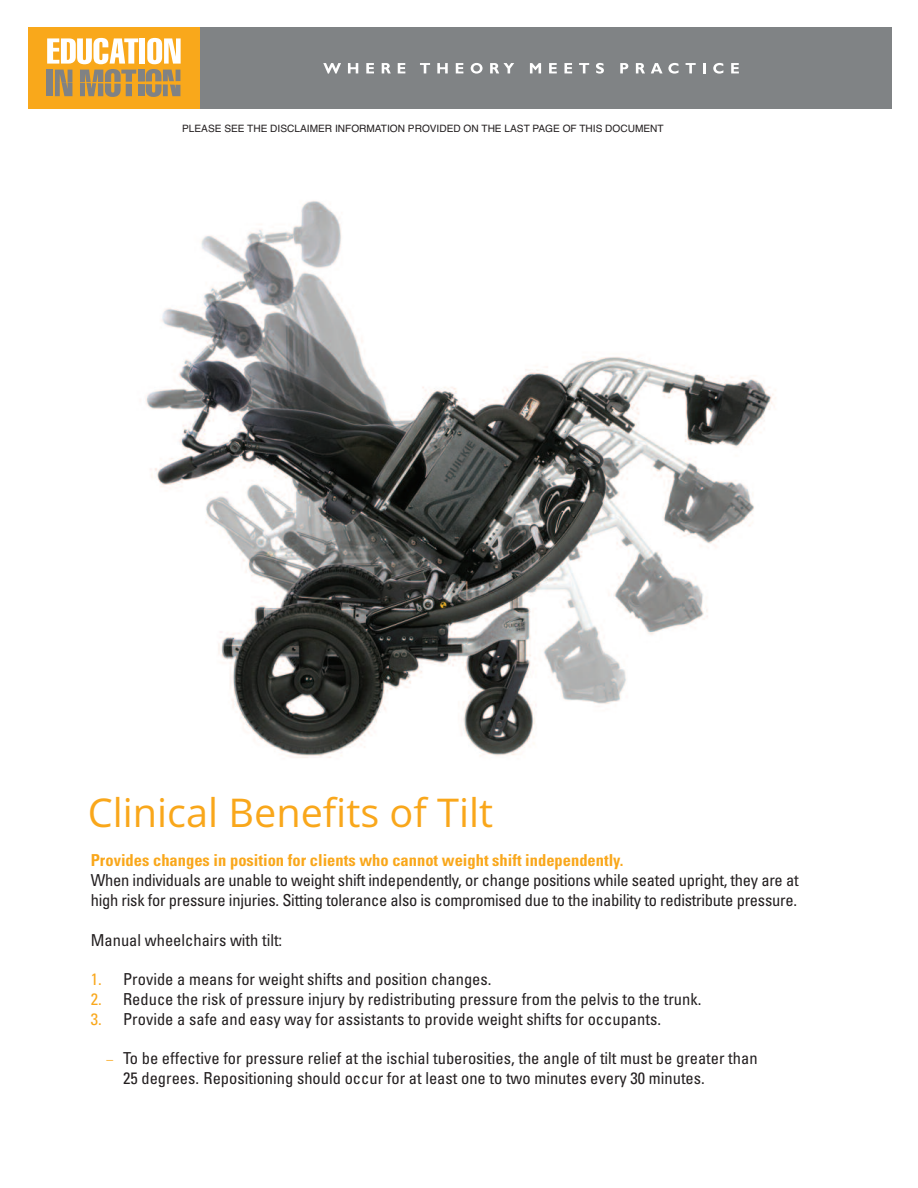
<style>
.page{position:relative;width:918px;height:1188px;background:#fff}
.page>*{position:absolute;margin:0;border:0;box-sizing:border-box;transform-origin:0 0}
.t1{font:39.6px "Open Sans";color:#f9a71b}
.t2{font:condensed 16.5px/19.8px "Univers";color:#231f20}
.t3{font:700 condensed 16.5px "Univers";color:#f9a71b}
.t4{font:10.2px "Helvetica";color:#231f20}
.s1{color:#f9a71b}
.s2{font-size:13.5px;color:#f9a71b}
</style>
<div class="page">
<img style="left:146px;top:105px;width:746px;height:653px">
<div style="left:199px;top:27px;width:692px;height:82px;background:#808385"></div>
<div style="left:28px;top:27px;width:172px;height:82px;background:#f9a81b"></div>
<svg style="left:323px;top:63px;width:18px;height:11px"></svg>
<svg style="left:348px;top:63px;width:10px;height:10px"></svg>
<svg style="left:366px;top:63px;width:8px;height:10px"></svg>
<svg style="left:382px;top:63px;width:9px;height:10px"></svg>
<svg style="left:398px;top:63px;width:7px;height:10px"></svg>
<svg style="left:420px;top:63px;width:10px;height:10px"></svg>
<svg style="left:437px;top:63px;width:11px;height:10px"></svg>
<svg style="left:456px;top:63px;width:7px;height:10px"></svg>
<svg style="left:471px;top:63px;width:12px;height:11px"></svg>
<svg style="left:490px;top:63px;width:24px;height:10px"></svg>
<svg style="left:530px;top:63px;width:11px;height:10px"></svg>
<svg style="left:549px;top:63px;width:8px;height:10px"></svg>
<svg style="left:564px;top:63px;width:8px;height:10px"></svg>
<svg style="left:579px;top:63px;width:10px;height:10px"></svg>
<svg style="left:596px;top:63px;width:8px;height:11px"></svg>
<svg style="left:620px;top:63px;width:8px;height:10px"></svg>
<svg style="left:636px;top:63px;width:9px;height:10px"></svg>
<svg style="left:651px;top:63px;width:28px;height:11px"></svg>
<svg style="left:686px;top:63px;width:10px;height:10px"></svg>
<svg style="left:703px;top:63px;width:3px;height:10px"></svg>
<svg style="left:713px;top:63px;width:10px;height:11px"></svg>
<svg style="left:731px;top:63px;width:8px;height:10px"></svg>
<svg style="left:47px;top:38px;width:134px;height:59px"></svg>
<p class="t4" style="left:182px;top:123px;width:483px">PLEASE SEE THE DISCLAIMER INFORMATION PROVIDED ON THE LAST PAGE OF THIS DOCUMENT</p>
<h1 class="t1" style="left:88px;top:790px;width:407px">Clinical Benefits of Tilt</h1>
<p class="t3" style="left:91px;top:855px;width:534px">Provides changes in position for clients who cannot weight shift independently.</p>
<p class="t2" style="left:91px;top:872px;width:709px">When individuals are unable to weight shift independently, or change positions while seated upright, they are at high risk for pressure injuries. Sitting tolerance also is compromised due to the inability to redistribute pressure.</p>
<p class="t2" style="left:91px;top:931px;width:193px">Manual wheelchairs with tilt:</p>
<p class="t2" style="left:91px;top:971px;width:402px"><span class="s1">1.</span> Provide a means for weight shifts and position changes.</p>
<p class="t2" style="left:91px;top:991px;width:612px"><span class="s1">2.</span> Reduce the risk of pressure injury by redistributing pressure from the pelvis to the trunk.</p>
<p class="t2" style="left:91px;top:1010px;width:572px"><span class="s1">3.</span> Provide a safe and easy way for assistants to provide weight shifts for occupants.</p>
<p class="t2" style="left:123px;top:1050px;width:636px;text-indent:-17px"><span class="s2">–</span> To be effective for pressure relief at the ischial tuberosities, the angle of tilt must be greater than<br>25 degrees. Repositioning should occur for at least one to two minutes every 30 minutes.</p>
</div>
